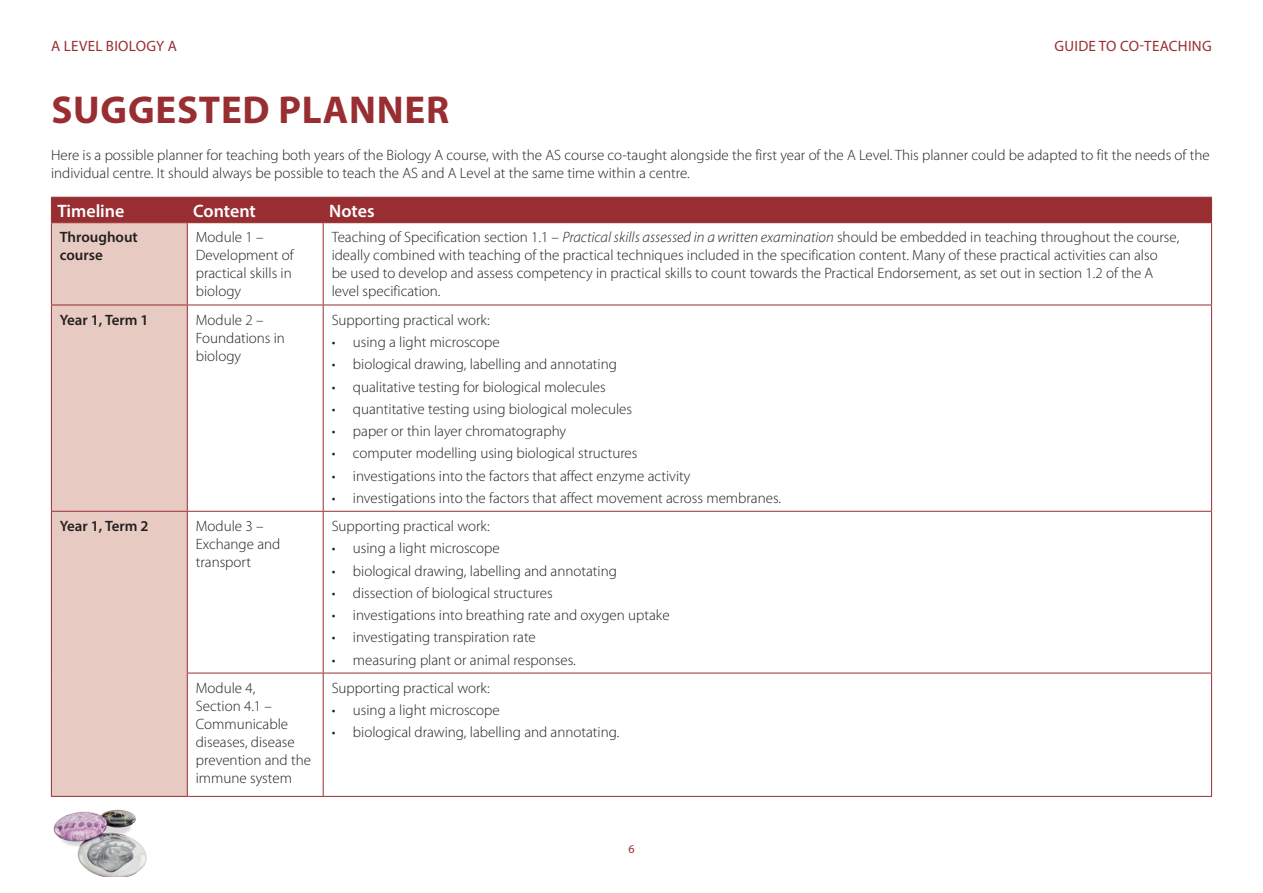
<style>
.page{position:relative;width:1263px;height:893px;background:#fff}
.page>*{position:absolute;margin:0;border:0;box-sizing:border-box;transform-origin:0 0}
.Heading{font:700 39px "Myriad Pro";letter-spacing:.02em;color:#982e32}
.Paragraph_Style_2{font:600 18px "Myriad Pro";color:#fff}
.Table_body{font:300 15px/18px "Myriad Pro";color:#231f20}
.Body{font:300 15px/18px "Myriad Pro";color:#231f20}
.Body_subheading{font:600 15px/18px "Myriad Pro";color:#231f20}
.t1{font:15px "Myriad Pro";letter-spacing:.02em;color:#982e32}
.t2{font:12px "Myriad Pro";color:#982e32}
.s1{font-style:italic}
</style>
<div class="page">
<img style="left:53px;top:809px;width:94px;height:68px">
<div style="left:52px;top:223px;width:135px;height:573px;background:#e7cac2"></div>
<div style="left:51px;top:197px;width:1161px;height:26px;background:#982e32"></div>
<hr style="left:323px;top:222px;width:889px;height:1px;background:#982e32">
<hr style="left:51px;top:223px;width:1px;height:82px;background:#982e32">
<hr style="left:187px;top:223px;width:1px;height:82px;background:#982e32">
<hr style="left:323px;top:223px;width:1px;height:82px;background:#982e32">
<hr style="left:1211px;top:223px;width:1px;height:82px;background:#982e32">
<hr style="left:51px;top:305px;width:1px;height:206px;background:#982e32">
<hr style="left:51px;top:305px;width:136px;height:1px;background:#982e32">
<hr style="left:187px;top:305px;width:1px;height:206px;background:#982e32">
<hr style="left:187px;top:305px;width:136px;height:1px;background:#982e32">
<hr style="left:323px;top:305px;width:1px;height:206px;background:#982e32">
<hr style="left:323px;top:305px;width:889px;height:1px;background:#982e32">
<hr style="left:1211px;top:305px;width:1px;height:206px;background:#982e32">
<hr style="left:51px;top:512px;width:1px;height:161px;background:#982e32">
<hr style="left:51px;top:673px;width:1px;height:123px;background:#982e32">
<hr style="left:51px;top:511px;width:136px;height:1px;background:#982e32">
<hr style="left:187px;top:512px;width:1px;height:161px;background:#982e32">
<hr style="left:187px;top:511px;width:136px;height:1px;background:#982e32">
<hr style="left:323px;top:512px;width:1px;height:161px;background:#982e32">
<hr style="left:323px;top:511px;width:889px;height:1px;background:#982e32">
<hr style="left:1211px;top:512px;width:1px;height:161px;background:#982e32">
<hr style="left:187px;top:673px;width:1px;height:123px;background:#982e32">
<hr style="left:187px;top:673px;width:136px;height:1px;background:#982e32">
<hr style="left:323px;top:673px;width:1px;height:123px;background:#982e32">
<hr style="left:323px;top:673px;width:889px;height:1px;background:#982e32">
<hr style="left:1211px;top:673px;width:1px;height:123px;background:#982e32">
<hr style="left:51px;top:796px;width:136px;height:1px;background:#982e32">
<hr style="left:187px;top:796px;width:136px;height:1px;background:#982e32">
<hr style="left:323px;top:796px;width:889px;height:1px;background:#982e32">
<p class="t1" style="left:51px;top:37px;width:127px">A LEVEL BIOLOGY A</p>
<p class="t1" style="left:1054px;top:37px;width:159px">GUIDE TO CO-TEACHING</p>
<h1 class="Heading" style="left:51px;top:84px;width:399px">SUGGESTED PLANNER</h1>
<p class="Body" style="left:51px;top:146px;width:1160px">Here is a possible planner for teaching both years of the Biology A course, with the AS course co-taught alongside the first year of the A Level. This planner could be adapted to fit the needs of the individual centre. It should always be possible to teach the AS and A Level at the same time within a centre.</p>
<p class="Paragraph_Style_2" style="left:57px;top:199px;width:69px">Timeline</p>
<p class="Paragraph_Style_2" style="left:193px;top:199px;width:64px">Content</p>
<p class="Paragraph_Style_2" style="left:329px;top:199px;width:47px">Notes</p>
<h3 class="Body_subheading" style="left:60px;top:228px;width:79px">Throughout course</h3>
<h3 class="Table_body" style="left:196px;top:229px;width:99px">Module 1 –<br>Development of practical skills in biology</h3>
<h3 class="Table_body" style="left:332px;top:229px;width:849px">Teaching of Specification section 1.1 – <span class="s1">Practical skills assessed in a written examination</span> should be embedded in teaching throughout the course, ideally combined with teaching of the practical techniques included in the specification content. Many of these practical activities can also<br>be used to develop and assess competency in practical skills to count towards the Practical Endorsement, as set out in section 1.2 of the A level specification.</h3>
<h3 class="Body_subheading" style="left:60px;top:310px;width:90px">Year 1, Term 1</h3>
<h3 class="Table_body" style="left:196px;top:311px;width:91px">Module 2 –<br>Foundations in biology</h3>
<h3 class="Table_body" style="left:332px;top:311px;width:160px">Supporting practical work:</h3>
<p class="Table_body" style="left:332px;top:333px;width:170px">• using a light microscope</p>
<p class="Table_body" style="left:332px;top:355px;width:287px">• biological drawing, labelling and annotating</p>
<p class="Table_body" style="left:332px;top:378px;width:276px">• qualitative testing for biological molecules</p>
<p class="Table_body" style="left:332px;top:400px;width:302px">• quantitative testing using biological molecules</p>
<p class="Table_body" style="left:332px;top:422px;width:236px">• paper or thin layer chromatography</p>
<p class="Table_body" style="left:332px;top:444px;width:307px">• computer modelling using biological structures</p>
<p class="Table_body" style="left:332px;top:467px;width:360px">• investigations into the factors that affect enzyme activity</p>
<p class="Table_body" style="left:332px;top:489px;width:451px">• investigations into the factors that affect movement across membranes.</p>
<h3 class="Body_subheading" style="left:60px;top:517px;width:90px">Year 1, Term 2</h3>
<h3 class="Table_body" style="left:196px;top:517px;width:86px">Module 3 –<br>Exchange and transport</h3>
<h3 class="Table_body" style="left:332px;top:517px;width:160px">Supporting practical work:</h3>
<p class="Table_body" style="left:332px;top:539px;width:170px">• using a light microscope</p>
<p class="Table_body" style="left:332px;top:562px;width:287px">• biological drawing, labelling and annotating</p>
<p class="Table_body" style="left:332px;top:584px;width:223px">• dissection of biological structures</p>
<p class="Table_body" style="left:332px;top:606px;width:339px">• investigations into breathing rate and oxygen uptake</p>
<p class="Table_body" style="left:332px;top:628px;width:206px">• investigating transpiration rate</p>
<p class="Table_body" style="left:332px;top:651px;width:246px">• measuring plant or animal responses.</p>
<h3 class="Table_body" style="left:196px;top:679px;width:117px">Module 4,<br>Section 4.1 –<br>Communicable diseases, disease prevention and the immune system</h3>
<h3 class="Table_body" style="left:332px;top:679px;width:160px">Supporting practical work:</h3>
<p class="Table_body" style="left:332px;top:701px;width:170px">• using a light microscope</p>
<p class="Table_body" style="left:332px;top:724px;width:289px">• biological drawing, labelling and annotating.</p>
<p class="t2" style="left:628px;top:842px;width:8px">6</p>
</div>
